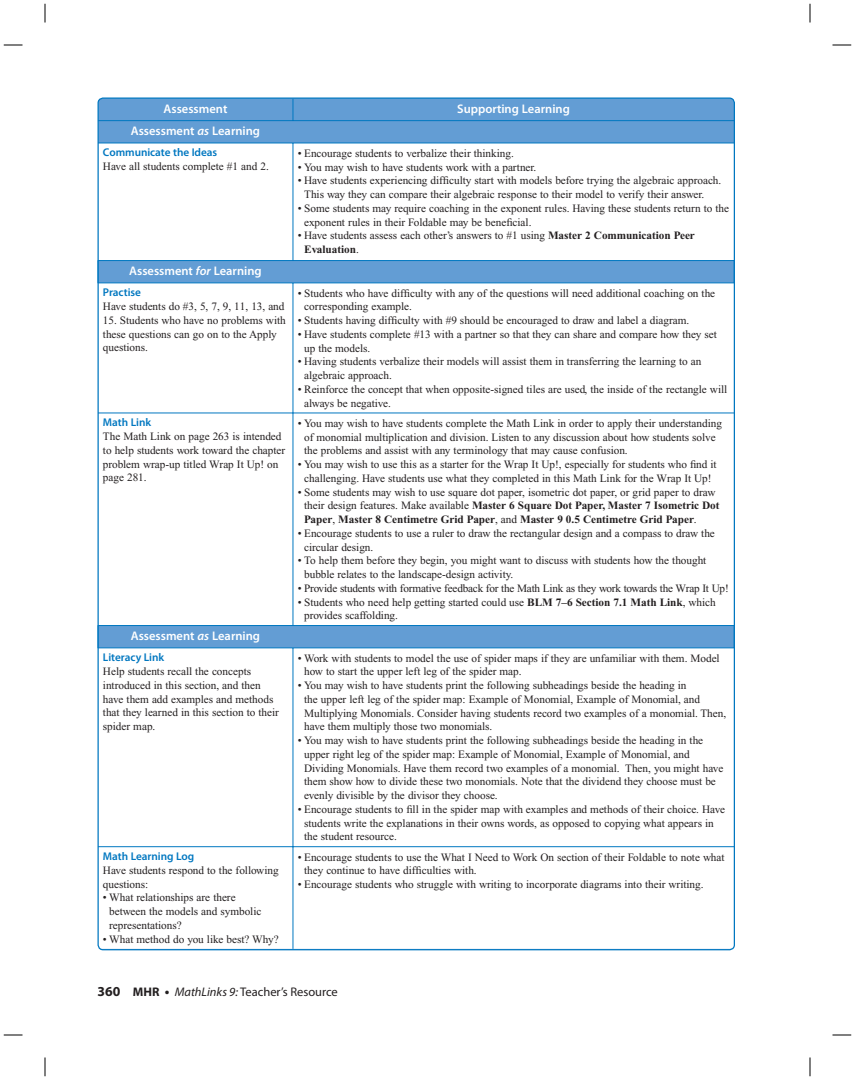
<style>
.page{position:relative;width:855px;height:1080px;background:#fff}
.page>*{position:absolute;margin:0;border:0;box-sizing:border-box;transform-origin:0 0}
.t1{font:600 12.5px "Myriad Pro";color:#fff}
.t2{font:12.5px "Myriad Pro";color:#231f20}
.t3{font:11.25px/13.8px "Times New Roman";letter-spacing:-.005em;color:#231f20}
.t4{font:600 11.25px "Myriad Pro";letter-spacing:-.005em;color:#0077c0}
.s1{font-style:italic}
.s2{font-weight:700}
.s3{font-weight:700;font-size:13.75px}
</style>
<div class="page">
<div style="left:98px;top:98px;width:636px;height:852px;background:#639dd4;border-radius:5px"></div>
<div style="left:98px;top:144px;width:635px;height:805px;background:#fff"></div>
<hr style="left:293px;top:143px;width:441px;height:1px;background:#0077c0">
<svg style="left:293px;top:100px;width:1px;height:20px"></svg>
<hr style="left:98px;top:143px;width:195px;height:1px;background:#0077c0">
<hr style="left:293px;top:143px;width:1px;height:117px;background:#0077c0">
<hr style="left:293px;top:283px;width:1px;height:130px;background:#0077c0">
<hr style="left:293px;top:413px;width:1px;height:212px;background:#0077c0">
<hr style="left:293px;top:648px;width:1px;height:198px;background:#0077c0">
<hr style="left:293px;top:847px;width:1px;height:102px;background:#0077c0">
<hr style="left:98px;top:120px;width:636px;height:1px;background:#0077c0">
<hr style="left:98px;top:260px;width:195px;height:1px;background:#0077c0">
<hr style="left:293px;top:260px;width:442px;height:1px;background:#0077c0">
<hr style="left:98px;top:283px;width:637px;height:1px;background:#0077c0">
<hr style="left:98px;top:625px;width:195px;height:1px;background:#0077c0">
<hr style="left:293px;top:625px;width:442px;height:1px;background:#0077c0">
<hr style="left:98px;top:648px;width:637px;height:1px;background:#0077c0">
<hr style="left:98px;top:413px;width:636px;height:1px;background:#0077c0">
<hr style="left:98px;top:846px;width:195px;height:1px;background:#0077c0">
<hr style="left:293px;top:846px;width:441px;height:1px;background:#0077c0">
<svg style="left:4px;top:44px;width:18px;height:2px"></svg>
<svg style="left:832px;top:44px;width:19px;height:2px"></svg>
<svg style="left:4px;top:1034px;width:18px;height:2px"></svg>
<svg style="left:832px;top:1034px;width:19px;height:2px"></svg>
<svg style="left:44px;top:4px;width:2px;height:18px"></svg>
<svg style="left:44px;top:1058px;width:2px;height:18px"></svg>
<svg style="left:809px;top:4px;width:2px;height:18px"></svg>
<svg style="left:809px;top:1058px;width:2px;height:18px"></svg>
<p class="t1" style="left:164px;top:104px;width:65px">Assessment</p>
<p class="t1" style="left:457px;top:104px;width:114px">Supporting Learning</p>
<p class="t1" style="left:131px;top:126px;width:131px">Assessment <span class="s1">as</span> Learning</p>
<p class="t4" style="left:103px;top:148px;width:116px">Communicate the Ideas</p>
<p class="t3" style="left:103px;top:161px;width:167px">Have all students complete #1 and 2.</p>
<p class="t3" style="left:298px;top:147px;width:217px">• Encourage students to verbalize their thinking.</p>
<p class="t3" style="left:298px;top:161px;width:240px">• You may wish to have students work with a partner.</p>
<p class="t3" style="left:304px;top:175px;width:419px;text-indent:-6px">• Have students experiencing difficulty start with models before trying the algebraic approach.<br>This way they can compare their algebraic response to their model to verify their answer.</p>
<p class="t3" style="left:304px;top:202px;width:426px;text-indent:-6px">• Some students may require coaching in the exponent rules. Having these students return to the exponent rules in their Foldable may be beneficial.</p>
<p class="t3" style="left:304px;top:230px;width:392px;text-indent:-6px">• Have students assess each other’s answers to #1 using <span class="s2">Master 2 Communication Peer<br>Evaluation</span>.</p>
<p class="t1" style="left:129px;top:266px;width:134px">Assessment <span class="s1">for</span> Learning</p>
<p class="t4" style="left:103px;top:288px;width:40px">Practise</p>
<p class="t3" style="left:103px;top:301px;width:183px">Have students do #3, 5, 7, 9, 11, 13, and</p>
<p class="t3" style="left:103px;top:314px;width:184px">15. Students who have no problems with these questions can go on to the Apply questions.</p>
<p class="t4" style="left:103px;top:418px;width:50px">Math Link</p>
<p class="t3" style="left:103px;top:431px;width:184px">The Math Link on page 263 is intended to help students work toward the chapter problem wrap-up titled Wrap It Up! on page 281.</p>
<p class="t1" style="left:131px;top:631px;width:131px">Assessment <span class="s1">as</span> Learning</p>
<p class="t4" style="left:103px;top:653px;width:63px">Literacy Link</p>
<p class="t3" style="left:103px;top:665px;width:177px">Help students recall the concepts introduced in this section, and then have them add examples and methods that they learned in this section to their spider map.</p>
<p class="t4" style="left:103px;top:852px;width:93px">Math Learning Log</p>
<p class="t3" style="left:103px;top:864px;width:177px">Have students respond to the following questions:</p>
<p class="t3" style="left:109px;top:892px;width:154px;text-indent:-6px">• What relationships are there between the models and symbolic representations?</p>
<p class="t3" style="left:103px;top:933px;width:177px">• What method do you like best? Why?</p>
<p class="t3" style="left:304px;top:287px;width:413px;text-indent:-6px">• Students who have difficulty with any of the questions will need additional coaching on the corresponding example.</p>
<p class="t3" style="left:298px;top:315px;width:393px">• Students having difficulty with #9 should be encouraged to draw and label a diagram.</p>
<p class="t3" style="left:304px;top:328px;width:414px;text-indent:-6px">• Have students complete #13 with a partner so that they can share and compare how they set up the models.</p>
<p class="t3" style="left:304px;top:356px;width:399px;text-indent:-6px">• Having students verbalize their models will assist them in transferring the learning to an algebraic approach.</p>
<p class="t3" style="left:304px;top:383px;width:425px;text-indent:-6px">• Reinforce the concept that when opposite-signed tiles are used, the inside of the rectangle will always be negative.</p>
<p class="t3" style="left:304px;top:417px;width:419px;text-indent:-6px">• You may wish to have students complete the Math Link in order to apply their understanding of monomial multiplication and division. Listen to any discussion about how students solve the problems and assist with any terminology that may cause confusion.</p>
<p class="t3" style="left:298px;top:458px;width:420px;text-align:center">• You may wish to use this as a starter for the Wrap It Up!, especially for students who find it challenging. Have students use what they completed in this Math Link for the Wrap It Up!</p>
<p class="t3" style="left:304px;top:486px;width:417px;text-indent:-6px">• Some students may wish to use square dot paper, isometric dot paper, or grid paper to draw their design features. Make available <span class="s2">Master 6 Square Dot Paper, Master 7 Isometric Dot<br>Paper</span>, <span class="s2">Master 8 Centimetre Grid Paper</span>, and <span class="s2">Master 9 0.5 Centimetre Grid Paper</span>.</p>
<p class="t3" style="left:304px;top:527px;width:412px;text-indent:-6px">• Encourage students to use a ruler to draw the rectangular design and a compass to draw the circular design.</p>
<p class="t3" style="left:304px;top:555px;width:404px;text-indent:-6px">• To help them before they begin, you might want to discuss with students how the thought bubble relates to the landscape-design activity.</p>
<p class="t3" style="left:298px;top:582px;width:432px">• Provide students with formative feedback for the Math Link as they work towards the Wrap It Up!</p>
<p class="t3" style="left:304px;top:596px;width:413px;text-indent:-6px">• Students who need help getting started could use <span class="s2">BLM 7–6 Section 7.1 Math Link</span>, which provides scaffolding.</p>
<p class="t3" style="left:304px;top:652px;width:417px;text-indent:-6px">• Work with students to model the use of spider maps if they are unfamiliar with them. Model how to start the upper left leg of the spider map.</p>
<p class="t3" style="left:304px;top:680px;width:424px;text-indent:-6px">• You may wish to have students print the following subheadings beside the heading in<br>the upper left leg of the spider map: Example of Monomial, Example of Monomial, and Multiplying Monomials. Consider having students record two examples of a monomial. Then, have them multiply those two monomials.</p>
<p class="t3" style="left:304px;top:735px;width:421px;text-indent:-6px">• You may wish to have students print the following subheadings beside the heading in the upper right leg of the spider map: Example of Monomial, Example of Monomial, and Dividing Monomials. Have them record two examples of a monomial. Then, you might have them show how to divide these two monomials. Note that the dividend they choose must be evenly divisible by the divisor they choose.</p>
<p class="t3" style="left:304px;top:803px;width:423px;text-indent:-6px">• Encourage students to fill in the spider map with examples and methods of their choice. Have students write the explanations in their owns words, as opposed to copying what appears in the student resource.</p>
<p class="t3" style="left:304px;top:851px;width:422px;text-indent:-6px">• Encourage students to use the What I Need to Work On section of their Foldable to note what they continue to have difficulties with.</p>
<p class="t3" style="left:298px;top:878px;width:407px">• Encourage students who struggle with writing to incorporate diagrams into their writing.</p>
<p class="t2" style="left:98px;top:987px;width:242px"><span class="s3">360</span> <span class="s2">MHR</span> <span class="s3">•</span> <span class="s1">MathLinks 9:</span> Teacher’s Resource</p>
</div>
